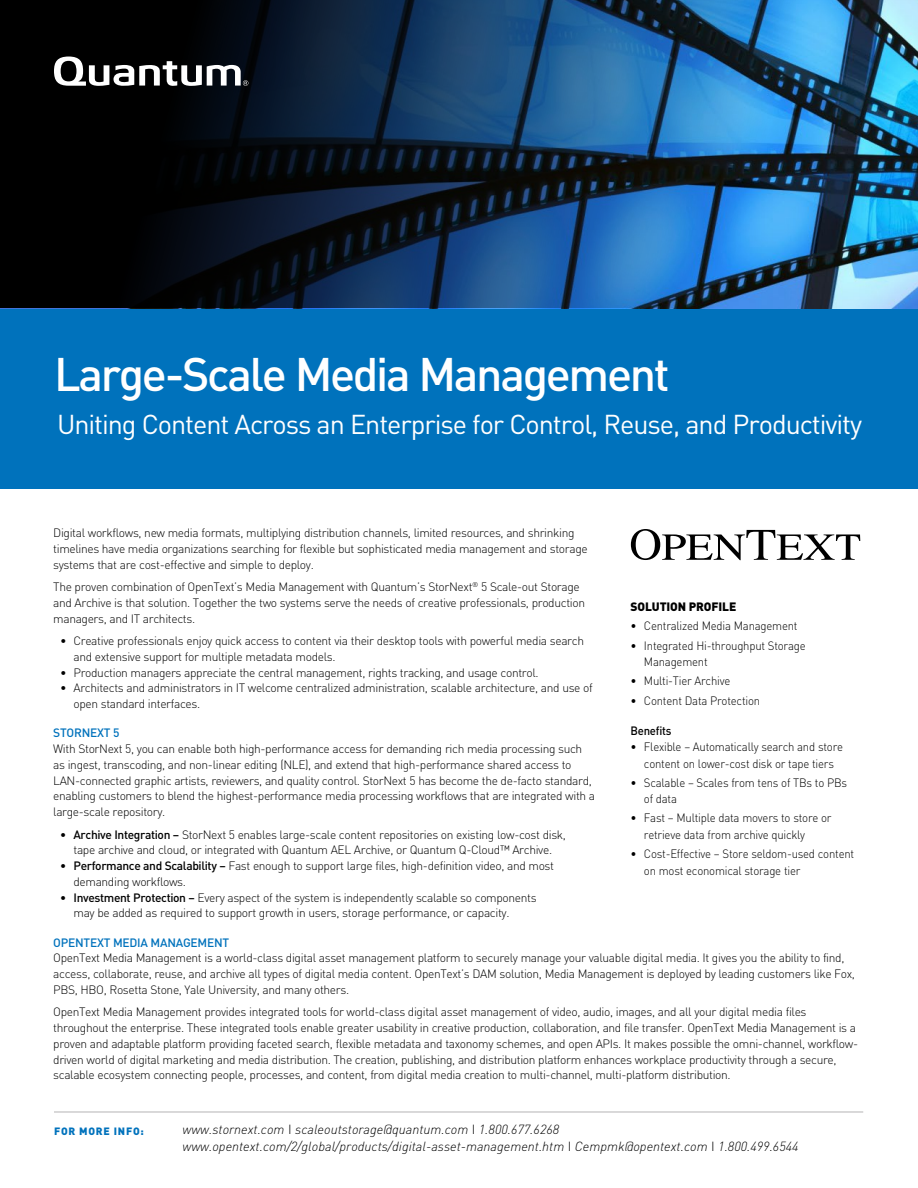
<style>
.page{position:relative;width:918px;height:1188px;background:#fff}
.page>*{position:absolute;margin:0;border:0;box-sizing:border-box;transform-origin:0 0}
.P1_product_title{font:500 46.5px "DIN Pro";letter-spacing:-.05em;color:#fff}
.P1_main_copy_block{font:27px "DIN Pro";letter-spacing:-.04em;color:#fff}
.t1{font:italic 300 13.2px "DIN Pro";color:#000}
.P1_main_copy_block-2{font:300 12px/15.8px "DIN Pro";letter-spacing:-.03em;color:#000}
.P1_main_copy_block-3{font:300 12px/16.5px "DIN Pro";letter-spacing:-.03em;color:#000;scale:.95 1}
.t2{font:500 12px "DIN Pro";letter-spacing:-.02em;color:#0072bc}
.P2_chart_title{font:900 12px "DIN Pro";letter-spacing:-.01em;color:#000}
.P1_main_copy_block-4{font:500 12px "DIN Pro";letter-spacing:-.02em;color:#000;scale:.95 1}
.P2_chart_title-2{font:900 10.5px "DIN Pro";letter-spacing:.07em;color:#0072bc}
.s1{font-weight:500}
.s2{font-style:normal}
</style>
<div class="page">
<div style="left:0;top:309px;width:918px;height:180px;background:#0072bc"></div>
<hr style="left:54px;top:1111px;width:809px;height:2px;background:#bdbcbd">
<img style="left:0;top:0;width:918px;height:308px">
<svg style="left:54px;top:57px;width:194px;height:29px"></svg>
<svg style="left:631px;top:529px;width:229px;height:31px"></svg>
<p class="P1_product_title" style="left:54px;top:337px;width:617px">Large-Scale Media Management</p>
<p class="P1_main_copy_block" style="left:57px;top:403px;width:807px">Uniting Content Across an Enterprise for Control, Reuse, and Productivity</p>
<p class="P1_main_copy_block-2" style="left:53px;top:524px;width:536px">Digital workflows, new media formats, multiplying distribution channels, limited resources, and shrinking timelines have media organizations searching for flexible but sophisticated media management and storage systems that are cost-effective and simple to deploy.</p>
<p class="P1_main_copy_block-2" style="left:53px;top:578px;width:533px">The proven combination of OpenText’s Media Management with Quantum’s StorNext<sup>®</sup> 5 Scale-out Storage and Archive is that solution. Together the two systems serve the needs of creative professionals, production managers, and IT architects.</p>
<p class="P1_main_copy_block-2" style="left:74px;top:632px;width:512px;text-indent:-14px">• Creative professionals enjoy quick access to content via their desktop tools with powerful media search and extensive support for multiple metadata models.</p>
<p class="P1_main_copy_block-2" style="left:60px;top:663px;width:480px">• Production managers appreciate the central management, rights tracking, and usage control.</p>
<p class="P1_main_copy_block-2" style="left:74px;top:679px;width:521px;text-indent:-14px">• Architects and administrators in IT welcome centralized administration, scalable architecture, and use of open standard interfaces.</p>
<p class="t2" style="left:53px;top:723px;width:68px">STORNEXT 5</p>
<p class="P1_main_copy_block-2" style="left:53px;top:740px;width:544px">With StorNext 5, you can enable both high-performance access for demanding rich media processing such as ingest, transcoding, and non-linear editing (NLE), and extend that high-performance shared access to LAN-connected graphic artists, reviewers, and quality control. StorNext 5 has become the de-facto standard, enabling customers to blend the highest-performance media processing workflows that are integrated with a large-scale repository.</p>
<p class="P1_main_copy_block-2" style="left:60px;top:825px;width:508px;text-align:center"><span class="s1">• Archive Integration –</span> StorNext 5 enables large-scale content repositories on existing low-cost disk, tape archive and cloud, or integrated with Quantum AEL Archive, or Quantum Q-Cloud™ Archive.</p>
<p class="P1_main_copy_block-2" style="left:74px;top:857px;width:482px;text-indent:-14px"><span class="s1">• Performance and Scalability –</span> Fast enough to support large files, high-definition video, and most demanding workflows.</p>
<p class="P1_main_copy_block-2" style="left:74px;top:888px;width:465px;text-indent:-14px"><span class="s1">• Investment Protection –</span> Every aspect of the system is independently scalable so components may be added as required to support growth in users, storage performance, or capacity.</p>
<p class="t2" style="left:53px;top:933px;width:177px">OPENTEXT MEDIA MANAGEMENT</p>
<p class="P1_main_copy_block-2" style="left:53px;top:949px;width:803px">OpenText Media Management is a world-class digital asset management platform to securely manage your valuable digital media. It gives you the ability to find, access, collaborate, reuse, and archive all types of digital media content. OpenText’s DAM solution, Media Management is deployed by leading customers like Fox,<br>PBS, HBO, Rosetta Stone, Yale University, and many others.</p>
<p class="P1_main_copy_block-2" style="left:53px;top:1003px;width:806px">OpenText Media Management provides integrated tools for world-class digital asset management of video, audio, images, and all your digital media files throughout the enterprise. These integrated tools enable greater usability in creative production, collaboration, and file transfer. OpenText Media Management is a proven and adaptable platform providing faceted search, flexible metadata and taxonomy schemes, and open APIs. It makes possible the omni-channel, workflow&shy;driven world of digital marketing and media distribution. The creation, publishing, and distribution platform enhances workplace productivity through a secure, scalable ecosystem connecting people, processes, and content, from digital media creation to multi-channel, multi-platform distribution.</p>
<p class="P2_chart_title" style="left:631px;top:596px;width:107px">SOLUTION PROFILE</p>
<p class="P1_main_copy_block-3" style="left:630px;top:617px;width:177px">• Centralized Media Management</p>
<p class="P1_main_copy_block-3" style="left:644px;top:636px;width:172px;text-indent:-14px">• Integrated Hi-throughput Storage<br>Management</p>
<p class="P1_main_copy_block-3" style="left:630px;top:672px;width:107px">• Multi-Tier Archive</p>
<p class="P1_main_copy_block-3" style="left:630px;top:691px;width:138px">• Content Data Protection</p>
<p class="P1_main_copy_block-4" style="left:630px;top:720px;width:45px">Benefits</p>
<p class="P1_main_copy_block-3" style="left:630px;top:737px;width:225px;text-align:center">• Flexible – Automatically search and store content on lower-cost disk or tape tiers</p>
<p class="P1_main_copy_block-3" style="left:644px;top:773px;width:215px;text-indent:-14px">• Scalable – Scales from tens of TBs to PBs of data</p>
<p class="P1_main_copy_block-3" style="left:644px;top:809px;width:199px;text-indent:-14px">• Fast – Multiple data movers to store or retrieve data from archive quickly</p>
<p class="P1_main_copy_block-3" style="left:644px;top:844px;width:223px;text-indent:-14px">• Cost-Effective – Store seldom-used content on most economical storage tier</p>
<p class="P2_chart_title-2" style="left:54px;top:1122px;width:91px">FOR MORE INFO:</p>
<p class="t1" style="left:183px;top:1119px;width:378px">www.stornext.com <span class="s2">І</span> scaleoutstorage@quantum.com <span class="s2">І</span> 1.800.677.6268</p>
<p class="t1" style="left:183px;top:1136px;width:618px">www.opentext.com/2/global/products/digital-asset-management.htm <span class="s2">І</span> Cempmk@opentext.com <span class="s2">І</span> 1.800.499.6544</p>
</div>
